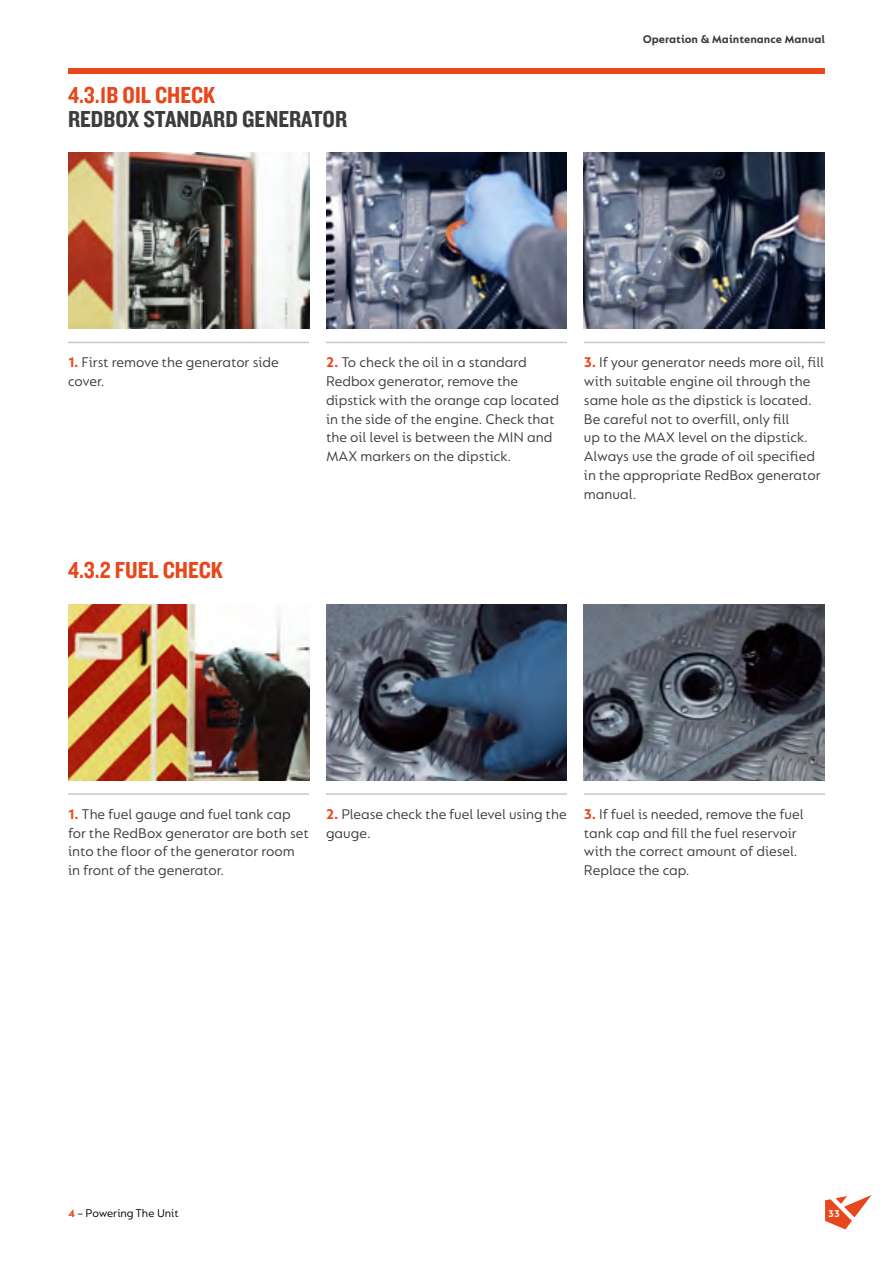
<style>
.page{position:relative;width:893px;height:1263px;background:#fff}
.page>*{position:absolute;margin:0;border:0;box-sizing:border-box;transform-origin:0 0}
.t1{font:24px "Knockout HTF50 Welterweight";color:#e8461b}
.t2{font:24px "Knockout HTF50 Welterweight";color:#3c3c3b}
.t3{font:15px/18.8px "FS Lucas";color:#3c3c3b}
.t4{font:700 12px "FS Lucas";color:#3c3c3b}
.t5{font:12px "FS Lucas";color:#000}
.t6{font:700 10.5px "FS Lucas";color:#fff}
.s1{font-weight:700;color:#e8461b}
</style>
<div class="page">
<img style="left:68px;top:152px;width:241px;height:177px">
<img style="left:326px;top:152px;width:241px;height:177px">
<img style="left:584px;top:152px;width:241px;height:177px">
<hr style="left:68px;top:342px;width:241px;height:1px;background:#c6c6c6">
<hr style="left:326px;top:342px;width:241px;height:1px;background:#c6c6c6">
<hr style="left:584px;top:342px;width:241px;height:1px;background:#c6c6c6">
<div style="left:68px;top:68px;width:757px;height:6px;background:#e8461b"></div>
<img style="left:68px;top:604px;width:241px;height:176px">
<img style="left:326px;top:604px;width:241px;height:176px">
<img style="left:584px;top:604px;width:241px;height:176px">
<hr style="left:68px;top:793px;width:241px;height:2px;background:#c6c6c6">
<hr style="left:584px;top:793px;width:241px;height:2px;background:#c6c6c6">
<hr style="left:326px;top:793px;width:241px;height:2px;background:#c6c6c6">
<svg style="left:825px;top:1195px;width:47px;height:34px"></svg>
<h1 class="t1" style="left:68px;top:82px;width:149px">4.3.1B OIL CHECK</h1>
<h1 class="t2" style="left:68px;top:106px;width:281px">REDBOX STANDARD GENERATOR</h1>
<p class="t4" style="left:643px;top:32px;width:184px">Operation &amp; Maintenance Manual</p>
<p class="t3" style="left:68px;top:353px;width:212px"><span class="s1">1.</span> First remove the generator side cover.</p>
<p class="t3" style="left:326px;top:353px;width:235px"><span class="s1">2.</span> To check the oil in a standard<br>Redbox generator, remove the dipstick with the orange cap located in the side of the engine. Check that the oil level is between the MIN and<br>MAX markers on the dipstick.</p>
<p class="t3" style="left:584px;top:353px;width:242px"><span class="s1">3.</span> If your generator needs more oil, fill with suitable engine oil through the same hole as the dipstick is located.<br>Be careful not to overfill, only fill<br>up to the MAX level on the dipstick.<br>Always use the grade of oil specified in the appropriate RedBox generator manual.</p>
<h1 class="t1" style="left:68px;top:558px;width:157px">4.3.2 FUEL CHECK</h1>
<p class="t3" style="left:68px;top:804px;width:242px"><span class="s1">1.</span> The fuel gauge and fuel tank cap for the RedBox generator are both set into the floor of the generator room in front of the generator.</p>
<p class="t3" style="left:326px;top:804px;width:242px"><span class="s1">2.</span> Please check the fuel level using the gauge.</p>
<p class="t3" style="left:584px;top:804px;width:221px"><span class="s1">3.</span> If fuel is needed, remove the fuel tank cap and fill the fuel reservoir with the correct amount of diesel.<br>Replace the cap.</p>
<p class="t5" style="left:68px;top:1206px;width:112px"><span class="s1">4</span> – Powering The Unit</p>
<p class="t6" style="left:828px;top:1207px;width:13px">33</p>
</div>
